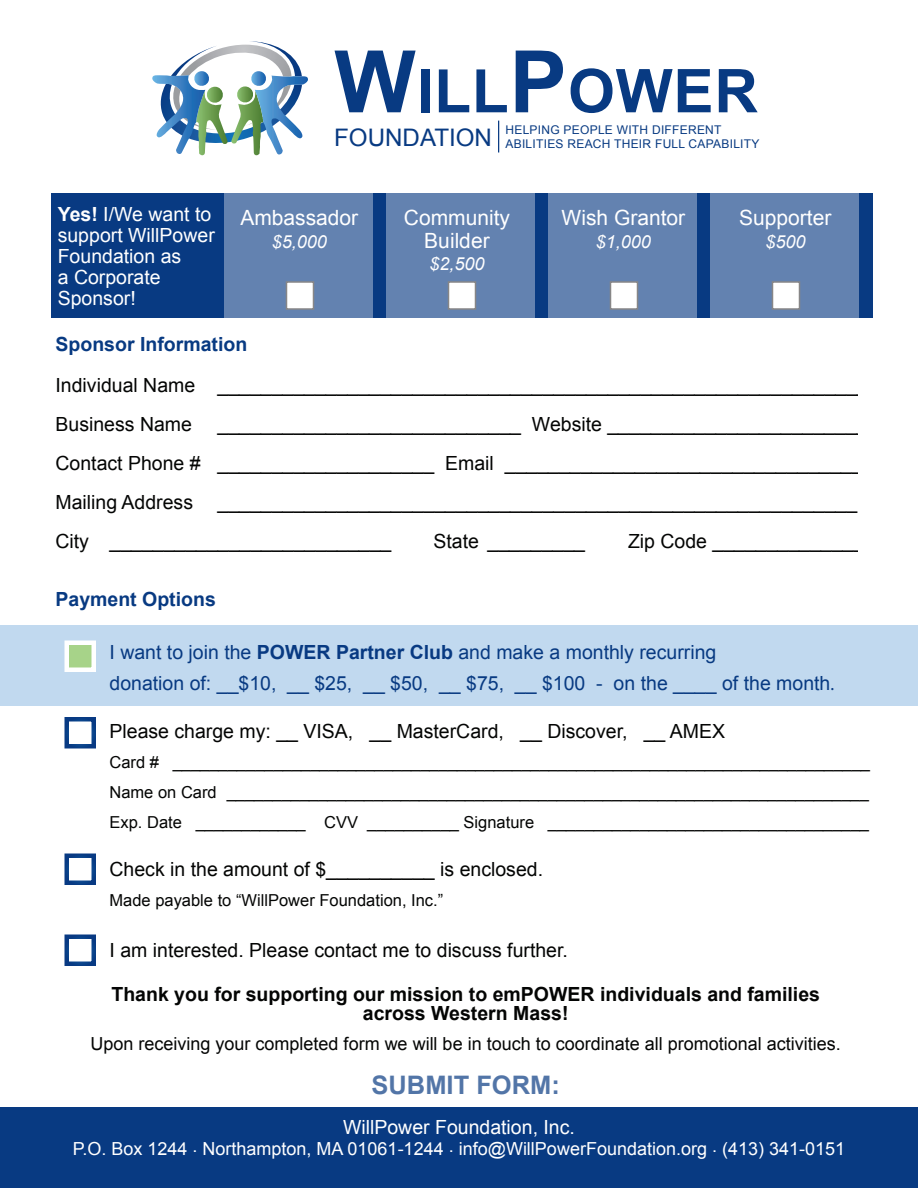
<style>
.page{position:relative;width:918px;height:1188px;background:#fff}
.page>*{position:absolute;margin:0;border:0;box-sizing:border-box;transform-origin:0 0}
.t1{font:700 86.25px "Arial";color:#083a82}
.t2{font:700 60.3px "Arial";letter-spacing:.01em;color:#083a82}
.t3{font:700 25.5px "Arial";color:rgb(8 58 130/.7)}
.t4{font:24.15px "Arial";color:#083a82}
.t5{font:21px/22.5px "Arial";color:#fff;text-align:center}
.t6{font:19.5px/39px "Arial";color:#040504}
.t7{font:19.5px/31.5px "Arial";color:#083a82}
.t8{font:19.5px/21px "Arial";color:#fff}
.t9{font:700 19.5px/19.5px "Arial";color:#040504;text-align:center}
.t10{font:700 19.5px "Arial";color:#083a82}
.t11{font:18px "Arial";color:#040504}
.t12{font:18px "Arial";color:#fff}
.t13{font:italic 18px "Arial";color:#fff}
.t14{font:16.5px/30px "Arial";color:#040504;text-align:justify}
.t15{font:12px "Arial";letter-spacing:.02em;color:#083a82}
.s1{font-size:86.25px}
.s2{font-weight:700}
.s3{font-family:"Myriad Pro";font-size:18px}
</style>
<div class="page">
<div style="left:0;top:626px;width:918px;height:80px;background:#c1d9ef"></div>
<div style="left:51px;top:194px;width:822px;height:124px;background:#083a82"></div>
<div style="left:225px;top:190px;width:148px;height:132px;background:#6382b0"></div>
<div style="left:387px;top:190px;width:148px;height:132px;background:#6382b0"></div>
<div style="left:549px;top:190px;width:148px;height:132px;background:#6382b0"></div>
<div style="left:711px;top:190px;width:148px;height:132px;background:#6382b0"></div>
<div style="left:286px;top:281px;width:28px;height:29px;background:#fff;border:2px solid #878687"></div>
<div style="left:448px;top:281px;width:28px;height:29px;background:#fff;border:2px solid #878687"></div>
<div style="left:610px;top:281px;width:28px;height:29px;background:#fff;border:2px solid #878687"></div>
<div style="left:772px;top:281px;width:28px;height:29px;background:#fff;border:2px solid #878687"></div>
<div style="left:0;top:1107px;width:918px;height:81px;background:#083a82"></div>
<div style="left:64px;top:640px;width:32px;height:32px;background:#a7d389;border:4px solid #fff"></div>
<svg style="left:152px;top:41px;width:156px;height:114px"></svg>
<hr style="left:498px;top:121px;width:1px;height:32px;background:#083a82">
<h1 class="t1" style="left:334px;top:25px;width:83px">W</h1>
<h2 class="t2" style="left:417px;top:51px;width:343px">ILL<span class="s1">P</span>OWER</h2>
<p class="t4" style="left:334px;top:121px;width:159px">FOUNDATION</p>
<p class="t15" style="left:505px;top:122px;width:218px">HELPING PEOPLE WITH DIFFERENT</p>
<p class="t15" style="left:505px;top:136px;width:256px">ABILITIES REACH THEIR FULL CAPABILITY</p>
<p class="t8" style="left:58px;top:204px;width:159px"><span class="s2">Yes!</span> I/We want to support WillPower<br>Foundation as<br>a Corporate<br>Sponsor!</p>
<p class="t10" style="left:56px;top:332px;width:193px">Sponsor Information</p>
<p class="t6" style="left:56px;top:366px;width:814px">Individual Name ____________________________________________________________<br>Business Name</p>
<p class="t5" style="left:404px;top:207px;width:108px">Community<br>Builder</p>
<p class="t13" style="left:429px;top:252px;width:57px">$2,500</p>
<p class="t5" style="left:562px;top:207px;width:125px">Wish Grantor</p>
<p class="t13" style="left:596px;top:230px;width:57px">$1,000</p>
<p class="t5" style="left:739px;top:207px;width:94px">Supporter</p>
<p class="t13" style="left:765px;top:230px;width:42px">$500</p>
<p class="t5" style="left:240px;top:207px;width:119px">Ambassador</p>
<p class="t13" style="left:272px;top:230px;width:57px">$5,000</p>
<p class="t6" style="left:56px;top:405px;width:819px;text-indent:162px">____________________________ Website ________________________ Contact Phone # ____________________ Email __________________________________ Mailing Address ___________________________________________________________ City __________________________</p>
<p class="t6" style="left:433px;top:522px;width:153px">State _________</p>
<p class="t6" style="left:628px;top:522px;width:238px">Zip Code ______________</p>
<p class="t10" style="left:56px;top:587px;width:162px">Payment Options</p>
<p class="t7" style="left:109px;top:637px;width:726px">I want to join the <span class="s2">POWER Partner Club</span> and make a monthly recurring<br>donation of: __$10, __ $25, __ $50, __ $75, __ $100 - on the ____ of the month<span class="s3">.</span></p>
<p class="t6" style="left:109px;top:712px;width:617px">Please charge my: __ VISA, __ MasterCard, __ Discover, __ AMEX</p>
<p class="t14" style="left:109px;top:748px;width:762px">Card # ____________________________________________________________________________ Name on Card ______________________________________________________________________ Exp. Date ____________ CVV __________ Signature ___________________________________</p>
<p class="t6" style="left:109px;top:850px;width:435px">Check in the amount of $__________ is enclosed.</p>
<p class="t14" style="left:109px;top:886px;width:335px">Made payable to “WillPower Foundation, Inc.”</p>
<p class="t6" style="left:109px;top:931px;width:460px">I am interested. Please contact me to discuss further.</p>
<p class="t9" style="left:111px;top:985px;width:710px">Thank you for supporting our mission to emPOWER individuals and families across Western Mass!</p>
<p class="t11" style="left:91px;top:1032px;width:752px">Upon receiving your completed form we will be in touch to coordinate all promotional activities.</p>
<h3 class="t3" style="left:372px;top:1068px;width:190px">SUBMIT FORM:</h3>
<p class="t8" style="left:343px;top:1117px;width:233px">WillPower Foundation, Inc.</p>
<p class="t12" style="left:73px;top:1137px;width:774px">P.O. Box 1244 . Northampton, MA 01061-1244 . info@WillPowerFoundation.org . (413) 341-0151</p>
</div>
